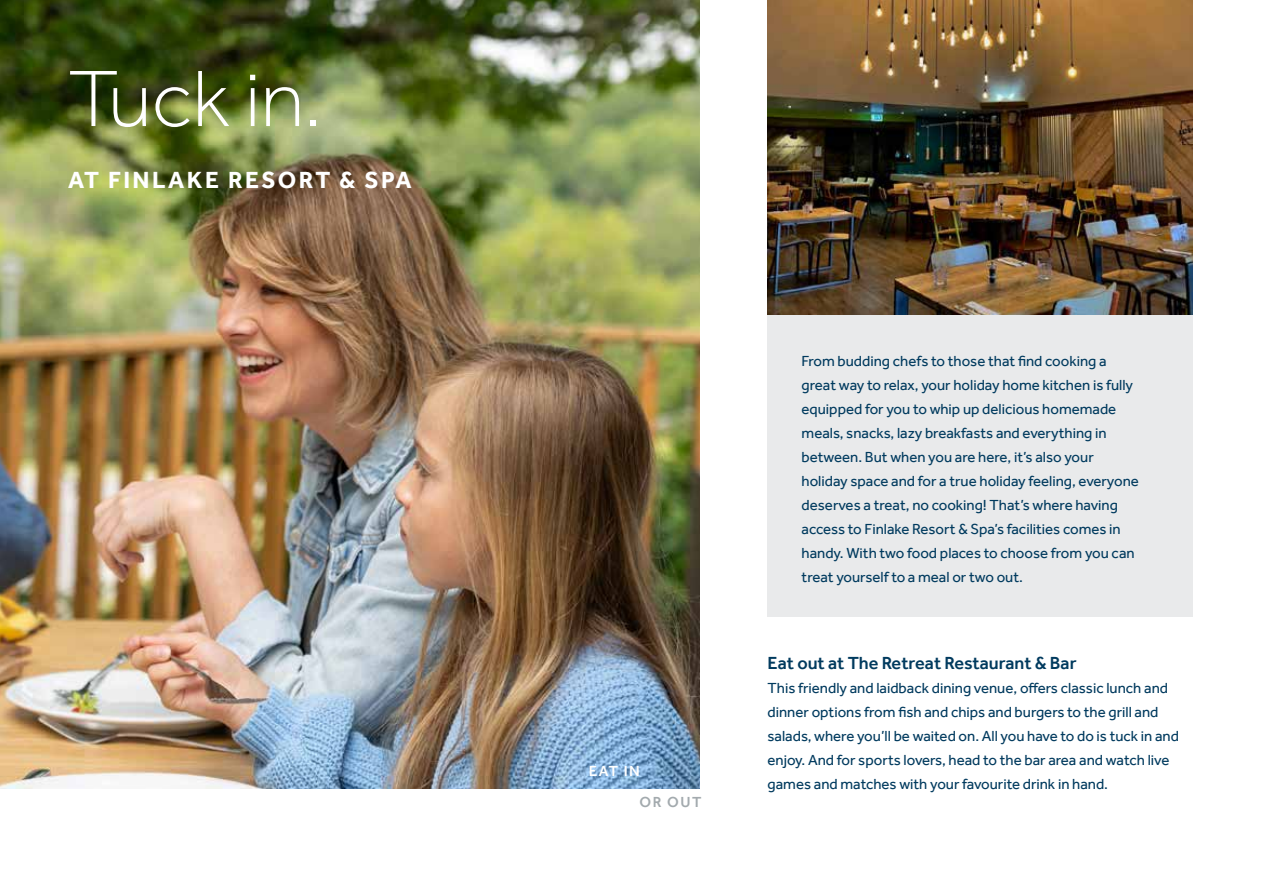
<style>
.page{position:relative;width:1263px;height:893px;background:#fff}
.page>*{position:absolute;margin:0;border:0;box-sizing:border-box;transform-origin:0 0}
.t1{font:300 82.5px "Effra";color:#fff}
.t2{font:700 24px "Effra";letter-spacing:.1em;color:#fff}
.t3{font:500 18px "Effra";color:#003a5e}
.t4{font:15px/24px "Effra";color:#003a5e}
.t5{font:500 15px "Effra";color:#fff}
.t6{font:500 15px "Effra";color:#a3aaae}
</style>
<div class="page">
<div style="left:767px;top:315px;width:426px;height:302px;background:#e9eaeb"></div>
<img style="left:0;top:0;width:699px;height:789px">
<img style="left:767px;top:0;width:426px;height:315px">
<h1 class="t1" style="left:68px;top:49px;width:256px">Tuck in.</h1>
<h2 class="t2" style="left:68px;top:165px;width:345px">AT FINLAKE RESORT &amp; SPA</h2>
<p class="t5" style="left:589px;top:762px;width:53px">EAT IN</p>
<p class="t6" style="left:639px;top:793px;width:63px">OR OUT</p>
<p class="t4" style="left:801px;top:349px;width:339px">From budding chefs to those that find cooking a great way to relax, your holiday home kitchen is fully equipped for you to whip up delicious homemade meals, snacks, lazy breakfasts and everything in between. But when you are here, it’s also your holiday space and for a true holiday feeling, everyone deserves a treat, no cooking! That’s where having access to Finlake Resort &amp; Spa’s facilities comes in handy. With two food places to choose from you can treat yourself to a meal or two out.</p>
<p class="t3" style="left:767px;top:652px;width:310px">Eat out at The Retreat Restaurant &amp; Bar</p>
<p class="t4" style="left:767px;top:676px;width:413px">This friendly and laidback dining venue, offers classic lunch and dinner options from fish and chips and burgers to the grill and salads, where you’ll be waited on. All you have to do is tuck in and enjoy. And for sports lovers, head to the bar area and watch live games and matches with your favourite drink in hand.</p>
</div>
